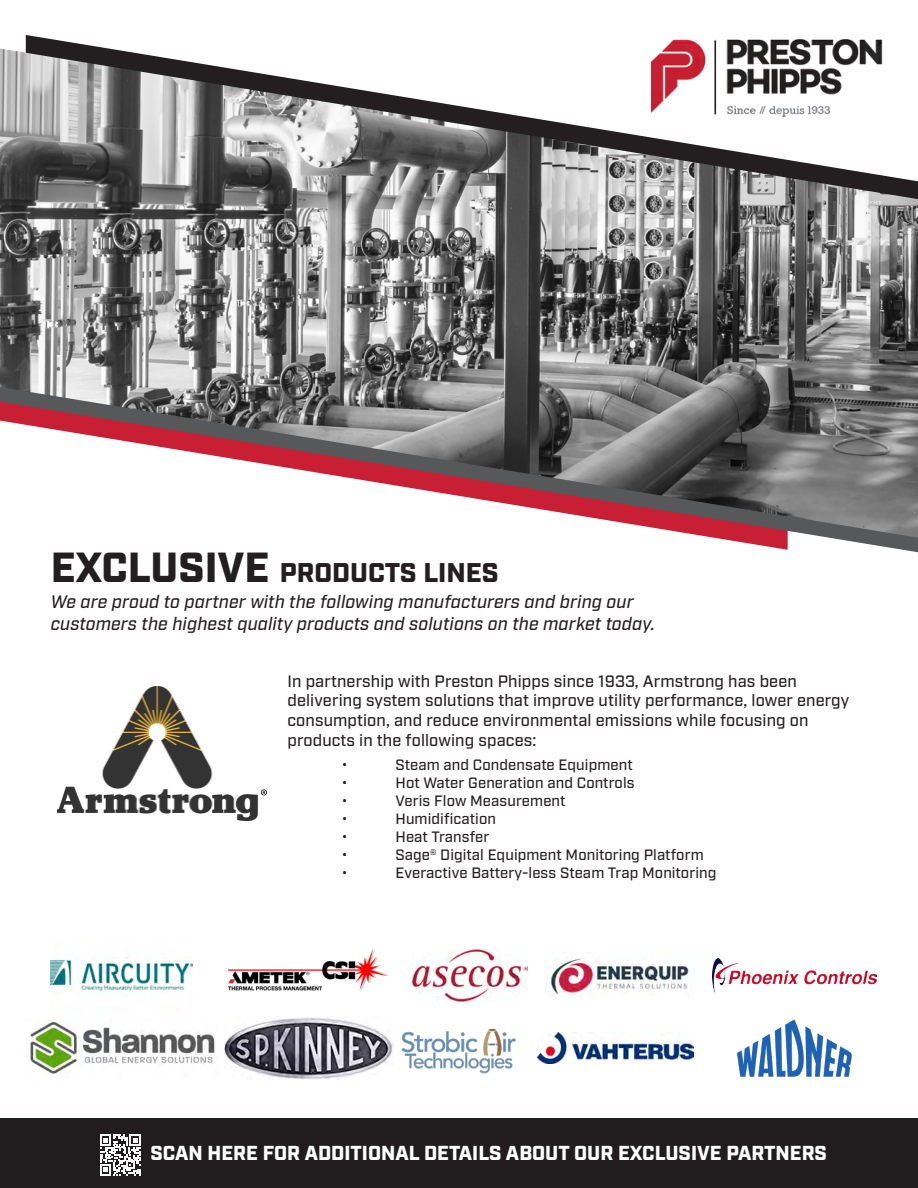
<style>
.page{position:relative;width:918px;height:1188px;background:#fff}
.page>*{position:absolute;margin:0;border:0;box-sizing:border-box;transform-origin:0 0}
.t1{font:900 27px "Industry";color:#231f20}
.t2{font:900 20.25px "Industry";color:#fff}
.t3{font:italic 500 18px/21.6px "Industry";letter-spacing:.005em;color:#231f20}
.t4{font:500 16.5px/19.8px "Industry";letter-spacing:.005em;color:#231f20}
.t5{font:500 15px "Industry";letter-spacing:.005em;color:#231f20}
.s1{font-size:42px}
</style>
<div class="page">
<div style="left:0;top:1118px;width:918px;height:70px;background:#211d1e"></div>
<img style="left:224px;top:1023px;width:167px;height:56px">
<img style="left:737px;top:1019px;width:115px;height:58px">
<img style="left:713px;top:958px;width:164px;height:35px">
<img style="left:538px;top:1033px;width:155px;height:30px">
<img style="left:391px;top:1028px;width:125px;height:46px">
<img style="left:229px;top:949px;width:159px;height:74px">
<img style="left:51px;top:953px;width:142px;height:41px">
<img style="left:28px;top:1019px;width:187px;height:57px">
<img style="left:57px;top:687px;width:210px;height:134px">
<img style="left:0;top:49px;width:918px;height:489px">
<img style="left:652px;top:39px;width:232px;height:79px">
<svg style="left:100px;top:1134px;width:41px;height:41px"></svg>
<img style="left:412px;top:950px;width:116px;height:52px">
<img style="left:546px;top:957px;width:148px;height:42px">
<h1 class="t1" style="left:51px;top:557px;width:449px"><span class="s1">EXCLUSIVE</span> PRODUCTS LINES</h1>
<p class="t3" style="left:51px;top:591px;width:606px">We are proud to partner with the following manufacturers and bring our customers the highest quality products and solutions on the market today.</p>
<p class="t4" style="left:287px;top:672px;width:564px">In partnership with Preston Phipps since 1933, Armstrong has been delivering system solutions that improve utility performance, lower energy consumption, and reduce environmental emissions while focusing on products in the following spaces:</p>
<p class="t5" style="left:341px;top:756px;width:8px">•</p>
<p class="t5" style="left:396px;top:756px;width:239px">Steam and Condensate Equipment</p>
<p class="t5" style="left:341px;top:774px;width:8px">•</p>
<p class="t5" style="left:396px;top:774px;width:241px">Hot Water Generation and Controls</p>
<p class="t5" style="left:341px;top:792px;width:8px">•</p>
<p class="t5" style="left:396px;top:792px;width:172px">Veris Flow Measurement</p>
<p class="t5" style="left:341px;top:810px;width:8px">•</p>
<p class="t5" style="left:396px;top:810px;width:102px">Humidification</p>
<p class="t5" style="left:341px;top:828px;width:8px">•</p>
<p class="t5" style="left:396px;top:828px;width:95px">Heat Transfer</p>
<p class="t5" style="left:341px;top:846px;width:8px">•</p>
<p class="t5" style="left:396px;top:846px;width:310px">Sage® Digital Equipment Monitoring Platform</p>
<p class="t5" style="left:341px;top:864px;width:8px">•</p>
<p class="t5" style="left:396px;top:864px;width:322px">Everactive Battery-less Steam Trap Monitoring</p>
<p class="t2" style="left:151px;top:1141px;width:678px">SCAN HERE FOR ADDITIONAL DETAILS ABOUT OUR EXCLUSIVE PARTNERS</p>
</div>
